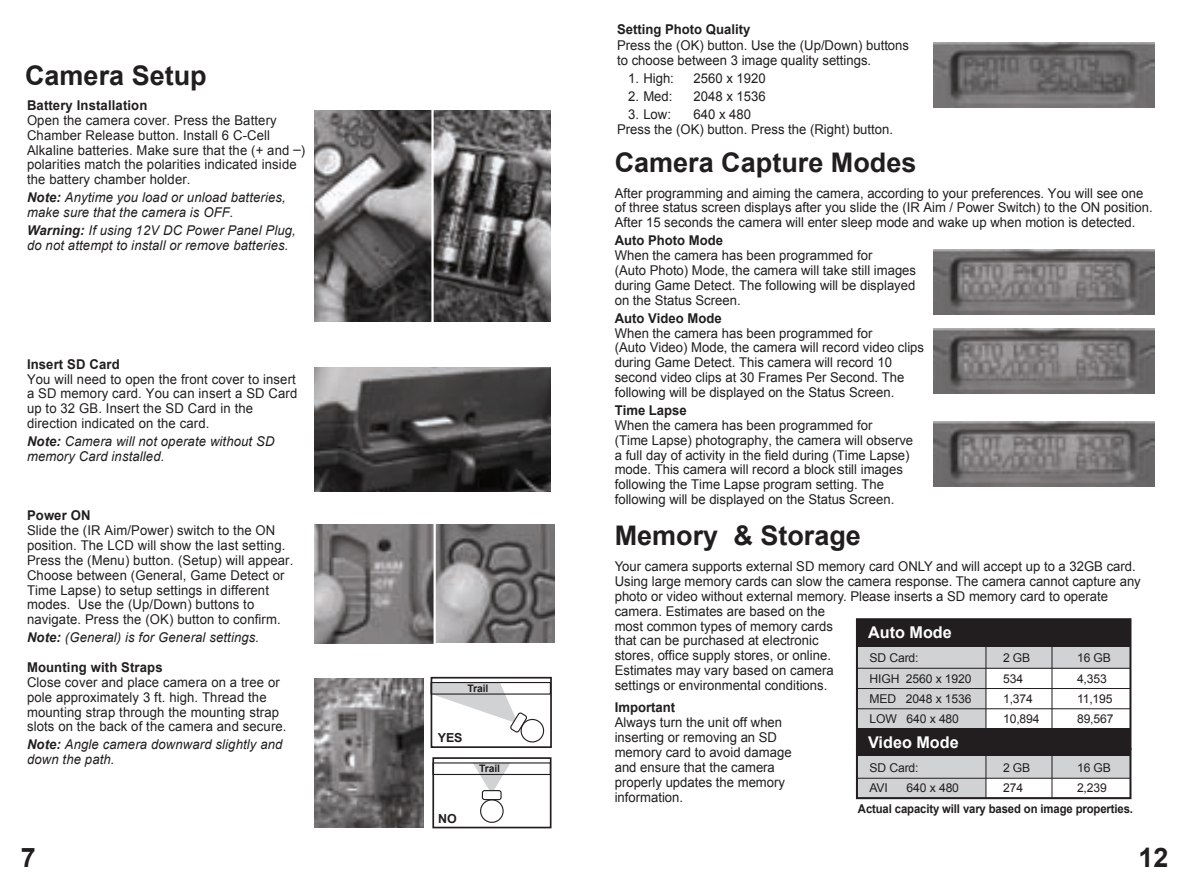
<style>
.page{position:relative;width:1183px;height:891px;background:#fff}
.page>*{position:absolute;margin:0;border:0;box-sizing:border-box;transform-origin:0 0}
.t1{font:700 27px "Arial";color:#211e1e}
.t2{font:700 27px "Arial";color:#221e1f}
.t3{font:700 16.2px "Arial";color:#fff}
.t4{font:13.5px/14.8px "Arial";color:#211e1e}
.t5{font:italic 13.5px/14.8px "Arial";letter-spacing:.01em;color:#211e1e}
.t6{font:700 12.38px "Arial";color:#211e1e}
.t7{font:12.15px "Arial";letter-spacing:-.01em;color:#221e1f}
.t8{font:700 12.15px/21.2px "Arial";letter-spacing:-.01em;color:#211e1e;scale:.93 1}
.t9{font:700 10.35px "Arial";letter-spacing:-.01em;color:#211e1e}
.s1{font-weight:700}
.s2{font-weight:700;font-style:normal}
.s3{font-weight:400;color:#221e1f}
</style>
<div class="page">
<svg style="left:473px;top:764px;width:37px;height:26px"></svg>
<div style="left:480px;top:799px;width:23px;height:24px;border:1px solid #221e1f;border-radius:50%"></div>
<div style="left:482px;top:790px;width:19px;height:10px;border:1px solid #221e1f;border-radius:2px"></div>
<div style="left:432px;top:762px;width:119px;height:13px;border:1px solid #221e1f"></div>
<div style="left:432px;top:757px;width:119px;height:71px;border:2px solid #221e1f"></div>
<div style="left:520px;top:719px;width:24px;height:24px;border:1px solid #221e1f;border-radius:50%"></div>
<svg style="left:433px;top:684px;width:94px;height:50px"></svg>
<div style="left:430px;top:682px;width:121px;height:13px;border:1px solid #221e1f"></div>
<div style="left:430px;top:677px;width:122px;height:71px;border:2px solid #221e1f"></div>
<img style="left:314px;top:111px;width:236px;height:211px">
<img style="left:314px;top:524px;width:241px;height:119px">
<hr style="left:433px;top:522px;width:3px;height:126px;background:#fff">
<hr style="left:431px;top:105px;width:3px;height:219px;background:#fff">
<img style="left:314px;top:367px;width:236px;height:125px">
<img style="left:314px;top:678px;width:110px;height:149px">
<img style="left:933px;top:42px;width:221px;height:66px">
<img style="left:933px;top:249px;width:221px;height:66px">
<img style="left:933px;top:328px;width:221px;height:65px">
<img style="left:933px;top:422px;width:221px;height:65px">
<div style="left:857px;top:756px;width:272px;height:22px;background:#d1d2d4"></div>
<div style="left:857px;top:646px;width:272px;height:22px;background:#d1d2d4"></div>
<div style="left:857px;top:667px;width:129px;height:22px;background:#d1d2d4"></div>
<div style="left:857px;top:687px;width:129px;height:22px;background:#d1d2d4"></div>
<div style="left:857px;top:707px;width:129px;height:22px;background:#d1d2d4"></div>
<div style="left:856px;top:618px;width:275px;height:132px;border:2px solid #221e1f"></div>
<div style="left:857px;top:619px;width:273px;height:27px;background:#221e1f"></div>
<hr style="left:857px;top:668px;width:273px;height:1px;background:#221e1f">
<hr style="left:857px;top:688px;width:273px;height:1px;background:#221e1f">
<hr style="left:857px;top:708px;width:273px;height:1px;background:#221e1f">
<hr style="left:985px;top:619px;width:1px;height:130px;background:#221e1f">
<hr style="left:1051px;top:619px;width:1px;height:130px;background:#221e1f">
<div style="left:857px;top:776px;width:129px;height:22px;background:#d1d2d4"></div>
<div style="left:856px;top:748px;width:275px;height:51px;border:2px solid #221e1f"></div>
<div style="left:857px;top:729px;width:273px;height:27px;background:#221e1f"></div>
<hr style="left:857px;top:798px;width:273px;height:1px;background:#221e1f">
<hr style="left:985px;top:749px;width:1px;height:49px;background:#221e1f">
<hr style="left:1051px;top:749px;width:1px;height:49px;background:#221e1f">
<hr style="left:857px;top:778px;width:273px;height:1px;background:#221e1f">
<p class="t1" style="left:25px;top:58px;width:183px">Camera Setup</p>
<p class="t4" style="left:27px;top:98px;width:264px"><span class="s1">Battery Installation<br></span>Open the camera cover. Press the Battery Chamber Release button. Install 6 C-Cell Alkaline batteries. Make sure that the (+ and</p>
<p class="t4" style="left:293px;top:136px;width:9px">_</p>
<p class="t4" style="left:301px;top:143px;width:6px">)</p>
<p class="t4" style="left:27px;top:157px;width:271px">polarities match the polarities indicated inside the battery chamber holder.</p>
<p class="t5" style="left:27px;top:190px;width:260px"><span class="s1">Note:</span> Anytime you load or unload batteries, make sure that the camera is OFF.</p>
<p class="t5" style="left:27px;top:223px;width:270px"><span class="s1">Warning:</span> If using 12V DC Power Panel Plug, do not attempt to install or remove batteries.</p>
<p class="t4" style="left:27px;top:357px;width:272px"><span class="s1">Insert SD Card<br></span>You will need to open the front cover to insert a SD memory card. You can insert a SD Card up to 32 GB. Insert the SD Card in the direction indicated on the card.</p>
<p class="t5" style="left:27px;top:434px;width:249px"><span class="s1">Note:</span> Camera will not operate without SD memory Card installed.</p>
<p class="t4" style="left:27px;top:508px;width:268px"><span class="s1">Power ON<br></span>Slide the (IR Aim/Power) switch to the ON position. The LCD will show the last setting.<br>Press the (Menu) button. (Setup) will appear.<br>Choose between (General, Game Detect or Time Lapse) to setup settings in different modes. Use the (Up/Down) buttons to navigate. Press the (OK) button to confirm.</p>
<p class="t5" style="left:27px;top:623px;width:234px;line-height:29.7px"><span class="s1">Note:</span> (General) is for General settings.<br><span class="s2">Mounting with Straps</span></p>
<p class="t4" style="left:27px;top:675px;width:261px">Close cover and place camera on a tree or pole approximately 3 ft. high. Thread the mounting strap through the mounting strap slots on the back of the camera and secure.</p>
<p class="t5" style="left:27px;top:737px;width:257px"><span class="s1">Note:</span> Angle camera downward slightly and down the path.</p>
<p class="t9" style="left:467px;top:682px;width:22px">Trail</p>
<p class="t6" style="left:438px;top:730px;width:26px">YES</p>
<p class="t6" style="left:438px;top:810px;width:20px">NO</p>
<p class="t9" style="left:479px;top:762px;width:22px">Trail</p>
<p class="t4" style="left:617px;top:22px;width:293px"><span class="s1">Setting Photo Quality<br></span>Press the (OK) button. Use the (Up/Down) buttons to choose between 3 image quality settings.</p>
<p class="t4" style="left:628px;top:71px;width:47px">1. High:</p>
<p class="t4" style="left:693px;top:71px;width:74px">2560 x 1920</p>
<p class="t4" style="left:628px;top:89px;width:46px">2. Med:</p>
<p class="t4" style="left:693px;top:89px;width:74px">2048 x 1536</p>
<p class="t4" style="left:628px;top:107px;width:44px">3. Low:</p>
<p class="t4" style="left:617px;top:107px;width:277px;text-indent:76px">640 x 480<br>Press the (OK) button. Press the (Right) button.</p>
<p class="t1" style="left:615px;top:145px;width:303px">Camera Capture Modes</p>
<p class="t4" style="left:615px;top:186px;width:539px">After programming and aiming the camera, according to your preferences. You will see one of three status screen displays after you slide the (IR Aim / Power Switch) to the ON position.<br>After 15 seconds the camera will enter sleep mode and wake up when motion is detected.</p>
<p class="t4" style="left:615px;top:233px;width:303px"><span class="s1">Auto Photo Mode<br></span>When the camera has been programmed for<br>(Auto Photo) Mode, the camera will take still images during Game Detect. The following will be displayed on the Status Screen.</p>
<p class="t4" style="left:615px;top:311px;width:311px"><span class="s1">Auto Video Mode<br></span>When the camera has been programmed for<br>(Auto Video) Mode, the camera will record video clips during Game Detect. This camera will record 10 second video clips at 30 Frames Per Second. The following will be displayed on the Status Screen.</p>
<p class="t4" style="left:615px;top:403px;width:300px"><span class="s1">Time Lapse<br></span>When the camera has been programmed for<br>(Time Lapse) photography, the camera will observe a full day of activity in the field during (Time Lapse) mode. This camera will record a block still images following the Time Lapse program setting. The following will be displayed on the Status Screen.</p>
<p class="t1" style="left:615px;top:518px;width:248px">Memory &amp; Storage</p>
<p class="t4" style="left:615px;top:559px;width:527px">Your camera supports external SD memory card ONLY and will accept up to a 32GB card.<br>Using large memory cards can slow the camera response. The camera cannot capture any photo or video without external memory. Please inserts a SD memory card to operate camera. Estimates are based on the<br>most common types of memory cards<br>that can be purchased at electronic<br>stores, office supply stores, or online.<br>Estimates may vary based on camera<br>settings or environmental conditions.</p>
<p class="t4" style="left:615px;top:700px;width:178px"><span class="s1">Important<br></span>Always turn the unit off when inserting or removing an SD memory card to avoid damage and ensure that the camera properly updates the memory information.</p>
<p class="t3" style="left:868px;top:622px;width:85px">Auto Mode</p>
<p class="t7" style="left:869px;top:650px;width:51px">SD Card:</p>
<p class="t7" style="left:1003px;top:650px;width:29px">2 GB</p>
<p class="t7" style="left:1077px;top:650px;width:35px">16 GB</p>
<p class="t7" style="left:869px;top:671px;width:104px">HIGH 2560 x 1920</p>
<p class="t7" style="left:1003px;top:671px;width:22px">534</p>
<p class="t7" style="left:1077px;top:671px;width:31px">4,353</p>
<p class="t7" style="left:869px;top:691px;width:104px">MED 2048 x 1536</p>
<p class="t7" style="left:1003px;top:691px;width:31px">1,374</p>
<p class="t7" style="left:1077px;top:691px;width:37px">11,195</p>
<p class="t7" style="left:869px;top:711px;width:91px">LOW 640 x 480</p>
<p class="t7" style="left:1003px;top:711px;width:38px">10,894</p>
<p class="t7" style="left:1077px;top:711px;width:38px">89,567</p>
<p class="t7" style="left:869px;top:760px;width:51px">SD Card:</p>
<p class="t7" style="left:1003px;top:760px;width:29px">2 GB</p>
<p class="t7" style="left:1077px;top:760px;width:35px">16 GB</p>
<p class="t7" style="left:869px;top:780px;width:20px">AVI</p>
<p class="t7" style="left:906px;top:780px;width:54px">640 x 480</p>
<p class="t7" style="left:1003px;top:780px;width:22px">274</p>
<p class="t3" style="left:868px;top:731px;width:92px">Video Mode</p>
<p class="t8" style="left:858px;top:778px;width:297px;text-indent:219px"><span class="s3">2,239<br></span>Actual capacity will vary based on image properties.</p>
<p class="t2" style="left:21px;top:840px;width:16px">7</p>
<p class="t1" style="left:1138px;top:840px;width:31px">12</p>
</div>
